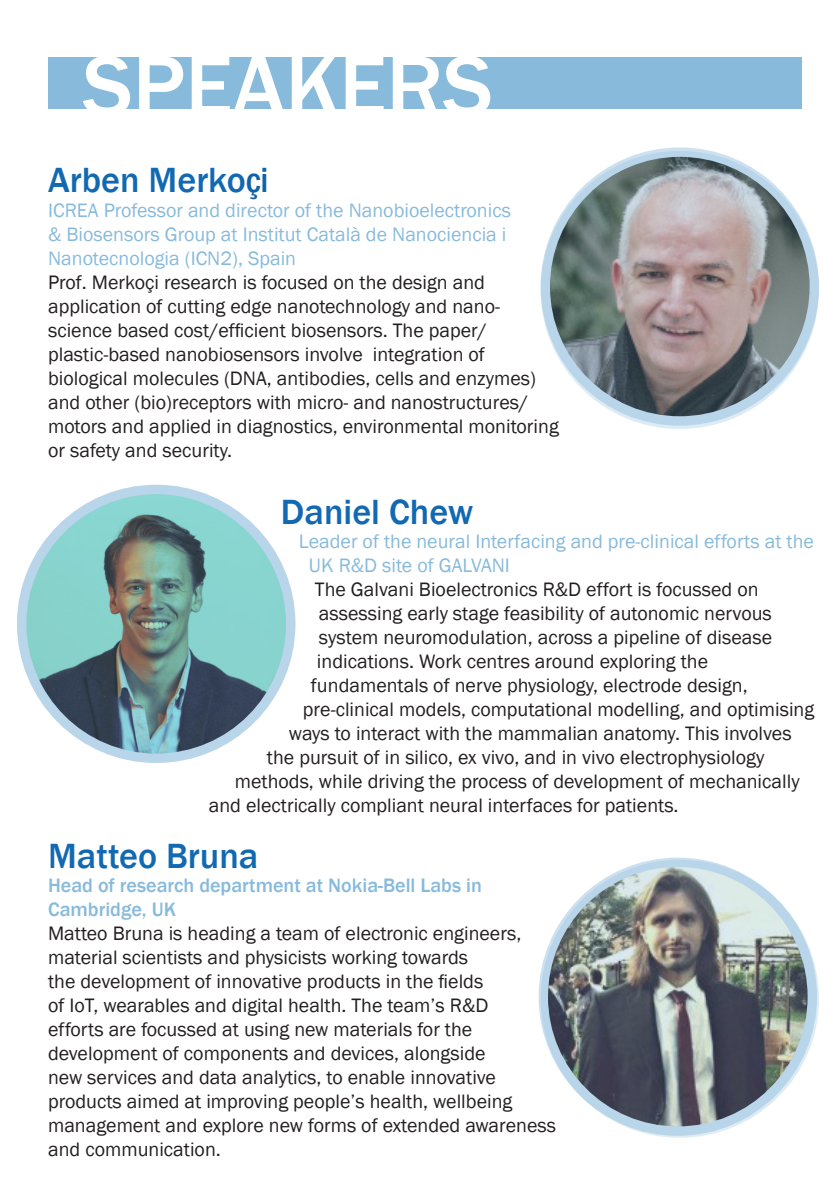
<style>
.page{position:relative;width:840px;height:1191px;background:#fff}
.page>*{position:absolute;margin:0;border:0;box-sizing:border-box;transform-origin:0 0}
.t1{font:500 87.6px "Franklin Gothic";color:#fff}
.t2{font:500 36px "Franklin Gothic";color:#1269b2}
.t3{font:20px/24px "Franklin Gothic";color:#231f20}
.t4{font:20px/24px "Franklin Gothic";color:#87badb}
.t5{font:500 20px "Franklin Gothic";color:#87badb}
.s1{font-stretch:condensed;color:#0e62aa}
</style>
<div class="page">
<svg style="left:541px;top:152px;width:276px;height:276px"></svg>
<img style="left:541px;top:860px;width:276px;height:276px;border-radius:50%">
<svg style="left:18px;top:486px;width:276px;height:276px"></svg>
<div style="left:48px;top:57px;width:753px;height:52px;background:#87badb"></div>
<p class="t1" style="left:82px;top:32px;width:411px">SPEAKERS</p>
<p class="t2" style="left:48px;top:158px;width:222px">Arben Merko<span class="s1">çi</span></p>
<p class="t4" style="left:48px;top:198px;width:464px">ICREA Professor and director of the Nanobioelectronics &amp; Biosensors Group at Institut Català de Nanociencia i<br>Nanotecnologia (ICN2), Spain</p>
<p class="t3" style="left:48px;top:270px;width:512px">Prof. Merkoçi research is focused on the design and application of cutting edge nanotechnology and nano&shy;science based cost/efficient biosensors. The paper/ plastic-based nanobiosensors involve integration of biological molecules (DNA, antibodies, cells and enzymes) and other (bio)receptors with micro- and nanostructures/ motors and applied in diagnostics, environmental monitoring or safety and security.</p>
<p class="t2" style="left:281px;top:490px;width:194px">Daniel Chew</p>
<p class="t4" style="left:309px;top:530px;width:506px;text-indent:-10px">Leader of the neural Interfacing and pre-clinical efforts at the<br>UK R&amp;D site of GALVANI</p>
<p class="t3" style="left:315px;top:578px;width:458px">The Galvani Bioelectronics R&amp;D effort is focussed on assessing early stage feasibility of autonomic nervous system neuromodulation, across a pipeline of disease</p>
<p class="t3" style="left:317px;top:650px;width:392px">indications. Work centres around exploring the</p>
<p class="t3" style="left:311px;top:674px;width:438px">fundamentals of nerve physiology, electrode design,</p>
<p class="t3" style="left:303px;top:698px;width:512px">pre-clinical models, computational modelling, and optimising</p>
<p class="t3" style="left:289px;top:722px;width:504px">ways to interact with the mammalian anatomy. This involves</p>
<p class="t3" style="left:267px;top:746px;width:498px">the pursuit of in silico, ex vivo, and in vivo electrophysiology</p>
<p class="t3" style="left:209px;top:770px;width:592px;text-indent:26px">methods, while driving the process of development of mechanically and electrically compliant neural interfaces for patients.</p>
<p class="t2" style="left:48px;top:833px;width:212px">Matteo Bruna</p>
<p class="t5" style="left:48px;top:873px;width:435px">Head of research department at Nokia-Bell Labs in</p>
<p class="t5" style="left:48px;top:897px;width:129px">Cambridge, UK</p>
<p class="t3" style="left:48px;top:921px;width:509px">Matteo Bruna is heading a team of electronic engineers, material scientists and physicists working towards<br>the development of innovative products in the fields<br>of IoT, wearables and digital health. The team’s R&amp;D<br>efforts are focussed at using new materials for the development of components and devices, alongside<br>new services and data analytics, to enable innovative products aimed at improving people’s health, wellbeing management and explore new forms of extended awareness and communication.</p>
</div>
